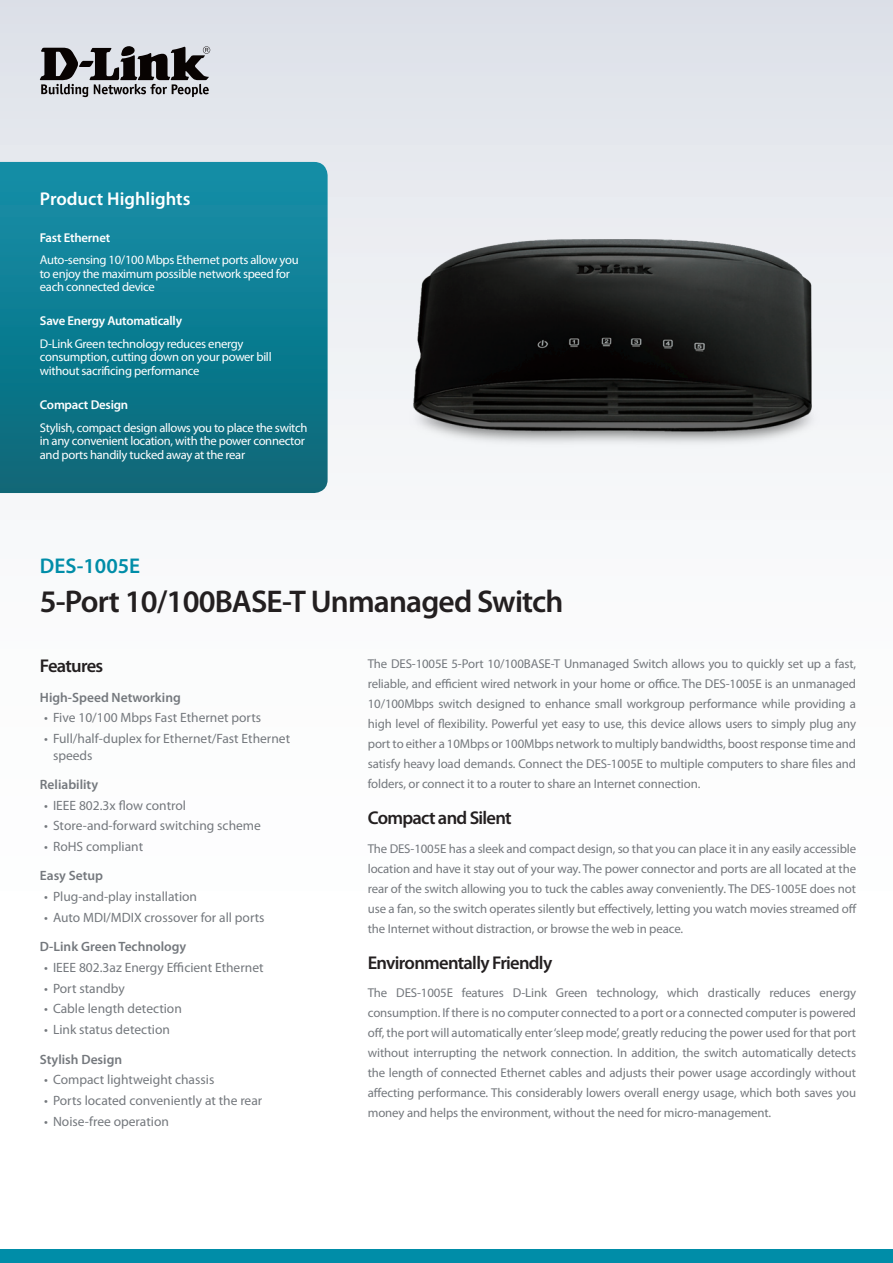
<style>
.page{position:relative;width:893px;height:1263px;background:#fff}
.page>*{position:absolute;margin:0;border:0;box-sizing:border-box;transform-origin:0 0}
.Product_Name__Cover{font:600 31.5px "Myriad Pro";letter-spacing:-.025em;color:#231f20}
.Model_Number__Cover{font:600 21.3px "Myriad Pro";color:#008da8}
.Description_Topic{font:600 18.6px "Myriad Pro";letter-spacing:-.04em;color:#231f20}
.Highlights_Title{font:600 18.6px "Myriad Pro";color:#fff}
.Features_Title{font:600 18.6px "Myriad Pro";letter-spacing:-.04em;color:#231f20}
.Features_Bullets{font:13.5px/16.5px "Myriad Pro";color:#74787d}
.Features_Category{font:600 13.5px "Myriad Pro";color:#74787d}
.Description_Text{font:12.9px/20px "Myriad Pro";letter-spacing:-.01em;color:#74787d;text-align:justify}
.Highlights_Category{font:600 12.9px "Myriad Pro";letter-spacing:-.015em;color:#fff}
.Highlights_Text{font:12.6px/13.5px "Myriad Pro";letter-spacing:-.025em;color:#fff}
.Highlights_Category-2{font:12.6px/13.5px "Myriad Pro";letter-spacing:-.025em;color:#fff}
</style>
<div class="page">
<div style="left:0;top:0;width:893px;height:1084px;background:linear-gradient(to bottom,#e3e6ec,#fff)"></div>
<div style="left:0;top:1249px;width:893px;height:14px;background:#008da8"></div>
<svg style="left:0;top:162px;width:328px;height:331px;background:#0f7c90"></svg>
<svg style="left:40px;top:46px;width:170px;height:51px;background:#807f83"></svg>
<img style="left:385px;top:211px;width:453px;height:243px">
<p class="Highlights_Title" style="left:40px;top:187px;width:152px">Product Highlights</p>
<p class="Highlights_Category" style="left:40px;top:229px;width:72px">Fast Ethernet</p>
<p class="Highlights_Text" style="left:40px;top:253px;width:260px">Auto-sensing 10/100 Mbps Ethernet ports allow you to enjoy the maximum possible network speed for each connected device</p>
<p class="Highlights_Category" style="left:40px;top:313px;width:144px">Save Energy Automatically</p>
<p class="Highlights_Text" style="left:40px;top:337px;width:233px">D-Link Green technology reduces energy consumption, cutting down on your power bill without sacrificing performance</p>
<p class="Highlights_Category" style="left:40px;top:397px;width:90px">Compact Design</p>
<p class="Highlights_Category-2" style="left:40px;top:421px;width:269px">Stylish, compact design allows you to place the switch in any convenient location, with the power connector and ports handily tucked away at the rear</p>
<p class="Model_Number__Cover" style="left:40px;top:552px;width:102px">DES-1005E</p>
<p class="Product_Name__Cover" style="left:40px;top:582px;width:525px">5-Port 10/100BASE-T Unmanaged Switch</p>
<p class="Features_Title" style="left:40px;top:654px;width:65px">Features</p>
<p class="Features_Category" style="left:40px;top:688px;width:143px">High-Speed Networking</p>
<p class="Features_Bullets" style="left:44px;top:709px;width:219px">• Five 10/100 Mbps Fast Ethernet ports</p>
<p class="Features_Bullets" style="left:53px;top:730px;width:239px;text-indent:-9px">• Full/half-duplex for Ethernet/Fast Ethernet speeds</p>
<p class="Features_Category" style="left:40px;top:776px;width:60px">Reliability</p>
<p class="Features_Bullets" style="left:44px;top:797px;width:143px">• IEEE 802.3x flow control</p>
<p class="Features_Bullets" style="left:44px;top:817px;width:218px">• Store-and-forward switching scheme</p>
<p class="Features_Bullets" style="left:44px;top:838px;width:101px">• RoHS compliant</p>
<p class="Features_Category" style="left:40px;top:867px;width:65px">Easy Setup</p>
<p class="Features_Bullets" style="left:44px;top:888px;width:154px">• Plug-and-play installation</p>
<p class="Features_Bullets" style="left:44px;top:909px;width:222px">• Auto MDI/MDIX crossover for all ports</p>
<p class="Features_Category" style="left:40px;top:938px;width:148px">D-Link Green Technology</p>
<p class="Features_Bullets" style="left:44px;top:959px;width:221px">• IEEE 802.3az Energy Efficient Ethernet</p>
<p class="Features_Bullets" style="left:44px;top:980px;width:82px">• Port standby</p>
<p class="Features_Bullets" style="left:44px;top:1000px;width:139px">• Cable length detection</p>
<p class="Features_Bullets" style="left:44px;top:1021px;width:127px">• Link status detection</p>
<p class="Features_Category" style="left:40px;top:1050px;width:84px">Stylish Design</p>
<p class="Features_Bullets" style="left:44px;top:1071px;width:172px">• Compact lightweight chassis</p>
<p class="Features_Bullets" style="left:44px;top:1092px;width:220px">• Ports located conveniently at the rear</p>
<p class="Features_Bullets" style="left:44px;top:1113px;width:126px">• Noise-free operation</p>
<p class="Description_Text" style="left:368px;top:654px;width:490px">The DES-1005E 5-Port 10/100BASE-T Unmanaged Switch allows you to quickly set up a fast, reliable, and efficient wired network in your home or office. The DES-1005E is an unmanaged 10/100Mbps switch designed to enhance small workgroup performance while providing a high level of flexibility. Powerful yet easy to use, this device allows users to simply plug any port to either a 10Mbps or 100Mbps network to multiply bandwidths, boost response time and satisfy heavy load demands. Connect the DES-1005E to multiple computers to share files and folders, or connect it to a router to share an Internet connection.</p>
<p class="Description_Topic" style="left:368px;top:806px;width:145px">Compact and Silent</p>
<p class="Description_Text" style="left:368px;top:838px;width:490px">The DES-1005E has a sleek and compact design, so that you can place it in any easily accessible location and have it stay out of your way. The power connector and ports are all located at the rear of the switch allowing you to tuck the cables away conveniently. The DES-1005E does not use a fan, so the switch operates silently but effectively, letting you watch movies streamed off the Internet without distraction, or browse the web in peace.</p>
<p class="Description_Topic" style="left:368px;top:950px;width:186px">Environmentally Friendly</p>
<p class="Description_Text" style="left:368px;top:983px;width:490px">The DES-1005E features D-Link Green technology, which drastically reduces energy consumption. If there is no computer connected to a port or a connected computer is powered off, the port will automatically enter ‘sleep mode’, greatly reducing the power used for that port without interrupting the network connection. In addition, the switch automatically detects the length of connected Ethernet cables and adjusts their power usage accordingly without affecting performance. This considerably lowers overall energy usage, which both saves you money and helps the environment, without the need for micro-management.</p>
</div>
